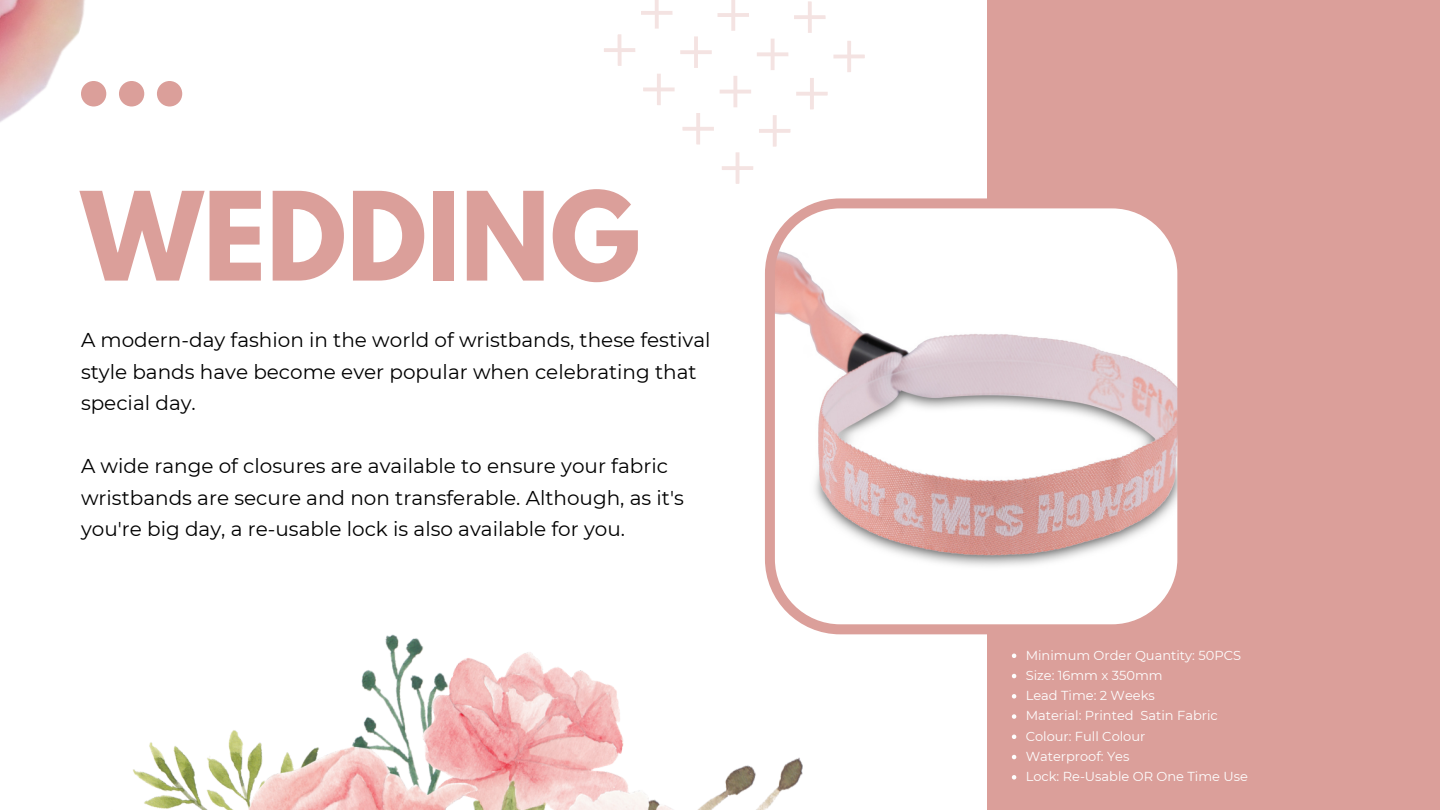
<style>
.page{position:relative;width:1440px;height:810px;background:#fff}
.page>*{position:absolute;margin:0;border:0;box-sizing:border-box;transform-origin:0 0}
.t1{font:700 108.8px "League Spartan";color:#db9f9a}
.t2{font:20px/31.5px "Montserrat";color:#000}
.t3{font:13px/20.2px "Montserrat";color:#fefefe}
</style>
<div class="page">
<div style="left:987px;top:0;width:453px;height:810px;background:#db9f9a"></div>
<svg style="left:604px;top:0;width:261px;height:184px"></svg>
<svg style="left:765px;top:198px;width:413px;height:436px"></svg>
<img style="left:133px;top:635px;width:884px;height:175px">
<img style="left:0;top:0;width:182px;height:122px">
<svg style="left:1012px;top:654px;width:4px;height:4px"></svg>
<svg style="left:1012px;top:674px;width:4px;height:4px"></svg>
<svg style="left:1012px;top:694px;width:4px;height:5px"></svg>
<svg style="left:1012px;top:714px;width:4px;height:5px"></svg>
<svg style="left:1012px;top:735px;width:4px;height:4px"></svg>
<svg style="left:1012px;top:755px;width:4px;height:4px"></svg>
<svg style="left:1012px;top:775px;width:4px;height:5px"></svg>
<h1 class="t1" style="left:81px;top:183px;width:561px">WEDDING</h1>
<p class="t2" style="left:81px;top:324px;width:631px">A modern-day fashion in the world of wristbands, these festival style bands have become ever popular when celebrating that special day.</p>
<p class="t2" style="left:81px;top:450px;width:604px">A wide range of closures are available to ensure your fabric wristbands are secure and non transferable. Although, as it's you're big day, a re-usable lock is also available for you.</p>
<p class="t3" style="left:1026px;top:645px;width:224px">Minimum Order Quantity: 50PCS<br>Size: 16mm x 350mm<br>Lead Time: 2 Weeks<br>Material: Printed Satin Fabric<br>Colour: Full Colour<br>Waterproof: Yes<br>Lock: Re-Usable OR One Time Use</p>
</div>
